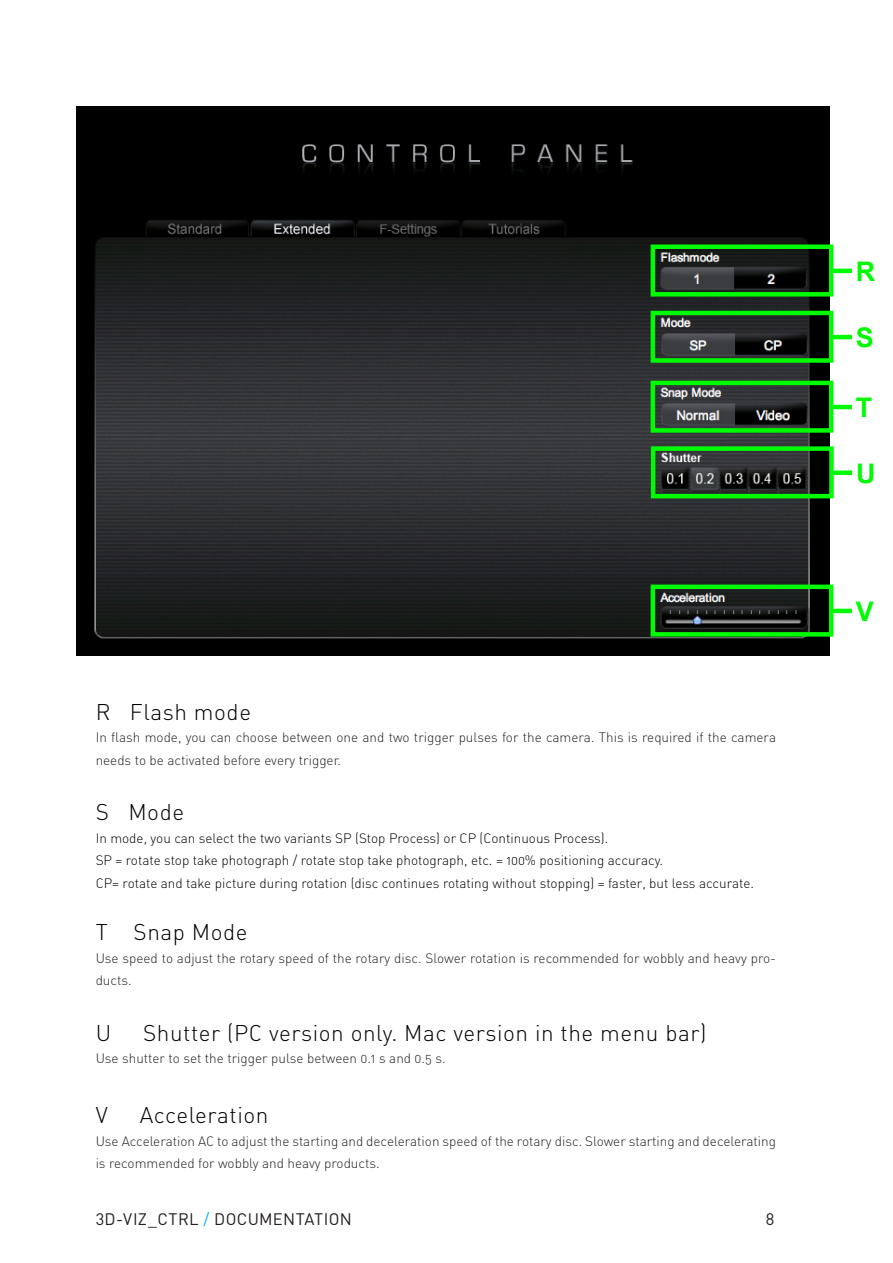
<style>
.page{position:relative;width:893px;height:1263px;background:#fff}
.page>*{position:absolute;margin:0;border:0;box-sizing:border-box;transform-origin:0 0}
.t1{font:700 27px "Arial";color:#00fb04}
.Head_DE{font:22.5px "DIN Light Alternate";letter-spacing:.025em;color:#000}
.t2{font:16.5px "DIN Pro";letter-spacing:.02em;color:#231f20}
.t3{font:13.5px/22.5px "DIN Light Alternate";color:#231f20}
.t4{font:13.5px "DIN Light Alternate";color:#000}
.s1{color:#00aeef}
</style>
<div class="page">
<img style="left:77px;top:106px;width:753px;height:549px">
<div style="left:651px;top:244px;width:182px;height:53px;border:4px solid #00fb04"></div>
<hr style="left:830px;top:269px;width:22px;height:4px;background:#00fb04">
<div style="left:651px;top:311px;width:182px;height:52px;border:4px solid #00fb04"></div>
<hr style="left:830px;top:335px;width:22px;height:4px;background:#00fb04">
<div style="left:651px;top:381px;width:182px;height:52px;border:4px solid #00fb04"></div>
<hr style="left:830px;top:405px;width:22px;height:4px;background:#00fb04">
<div style="left:651px;top:585px;width:182px;height:52px;border:4px solid #00fb04"></div>
<hr style="left:830px;top:609px;width:22px;height:4px;background:#00fb04">
<div style="left:651px;top:446px;width:183px;height:52px;border:4px solid #00fb04"></div>
<div style="left:830px;top:470px;width:22px;height:5px;background:#00fb04"></div>
<p class="Head_DE" style="left:96px;top:698px;width:157px">R Flash mode</p>
<p class="t3" style="left:96px;top:726px;width:682px">In flash mode, you can choose between one and two trigger pulses for the camera. This is required if the camera needs to be activated before every trigger.</p>
<p class="Head_DE" style="left:96px;top:798px;width:90px">S Mode</p>
<p class="t4" style="left:96px;top:830px;width:514px">In mode, you can select the two variants SP (Stop Process) or CP (Continuous Process).</p>
<p class="t4" style="left:96px;top:852px;width:569px">SP = rotate stop take photograph / rotate stop take photograph, etc. = 100% positioning accuracy.</p>
<p class="t4" style="left:96px;top:875px;width:660px">CP= rotate and take picture during rotation (disc continues rotating without stopping) = faster, but less accurate.</p>
<p class="Head_DE" style="left:96px;top:918px;width:154px">T Snap Mode</p>
<p class="t3" style="left:96px;top:946px;width:682px">Use speed to adjust the rotary speed of the rotary disc. Slower rotation is recommended for wobbly and heavy pro&shy;ducts.</p>
<p class="Head_DE" style="left:96px;top:1019px;width:17px">U</p>
<p class="Head_DE" style="left:143px;top:1019px;width:565px">Shutter (PC version only. Mac version in the menu bar)</p>
<p class="t3" style="left:96px;top:1047px;width:351px">Use shutter to set the trigger pulse between 0.1 s and 0.5 s.</p>
<p class="Head_DE" style="left:96px;top:1101px;width:14px">V</p>
<p class="Head_DE" style="left:140px;top:1101px;width:130px">Acceleration</p>
<p class="t3" style="left:96px;top:1129px;width:682px">Use Acceleration AC to adjust the starting and deceleration speed of the rotary disc. Slower starting and decelerating is recommended for wobbly and heavy products.</p>
<p class="t2" style="left:96px;top:1207px;width:258px">3D-VIZ_CTRL <span class="s1">/</span> DOCUMENTATION</p>
<p class="t2" style="left:766px;top:1207px;width:10px">8</p>
<p class="t1" style="left:856px;top:254px;width:21px">R</p>
<p class="t1" style="left:856px;top:320px;width:20px">S</p>
<p class="t1" style="left:856px;top:390px;width:18px">T</p>
<p class="t1" style="left:856px;top:455px;width:21px">U</p>
<p class="t1" style="left:856px;top:594px;width:20px">V</p>
</div>
